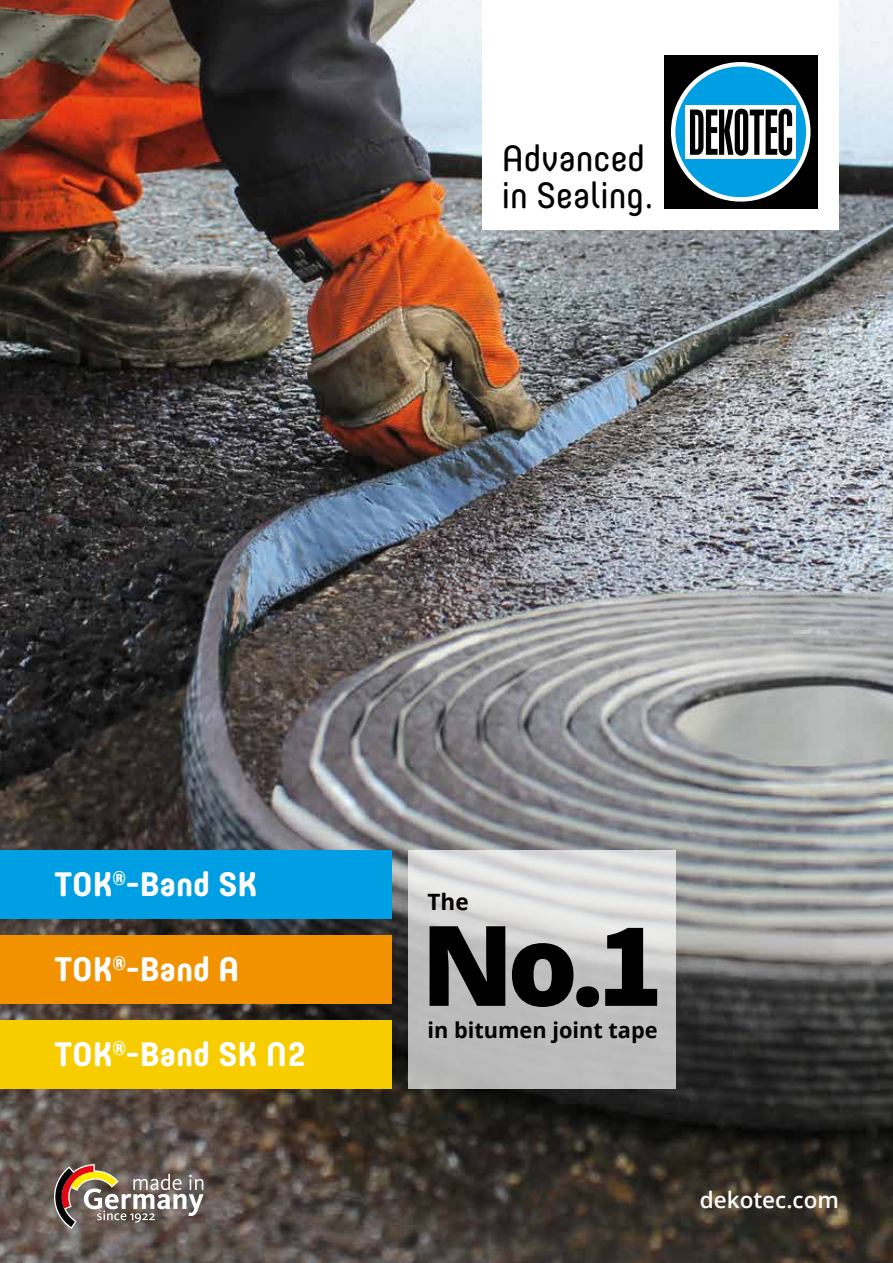
<style>
.page{position:relative;width:893px;height:1263px;background:#fff}
.page>*{position:absolute;margin:0;border:0;box-sizing:border-box;transform-origin:0 0}
.t1{font:800 111.45px "Open Sans";color:#000}
.t2{font:36.3px/37.3px "Core Mellow 45";color:#000}
.t3{font:700 33.6px "Core Mellow 65";color:#fff}
.t4{font:600 22.5px "Open Sans";color:#fff}
.t5{font:700 22.5px "Open Sans";color:#000}
.t6{font:700 21.75px "Open Sans";color:#000}
.s1{font-family:"Source Sans Pro";font-weight:900;font-size:123px}
</style>
<div class="page">
<img style="left:0;top:0;width:893px;height:1263px">
<div style="left:483px;top:0;width:356px;height:230px;background:#fff"></div>
<svg style="left:54px;top:1164px;width:150px;height:65px;background:#87776b"></svg>
<div style="left:0;top:1020px;width:391px;height:69px;background:#f7cd00"></div>
<div style="left:0;top:935px;width:391px;height:68px;background:#f39200"></div>
<div style="left:0;top:850px;width:391px;height:68px;background:#009fe3"></div>
<svg style="left:408px;top:850px;width:268px;height:239px;background:#cacaca"></svg>
<div style="left:664px;top:55px;width:154px;height:154px;background:#000"></div>
<div style="left:673px;top:64px;width:135px;height:135px;background:#009fe3;border-radius:50%"></div>
<div style="left:671px;top:62px;width:139px;height:140px;border:4px solid #fff;border-radius:50%"></div>
<div style="left:686px;top:105px;width:110px;height:54px;background:#fff"></div>
<svg style="left:690px;top:109px;width:102px;height:47px"></svg>
<p class="t2" style="left:502px;top:138px;width:153px">Advanced in Sealing.</p>
<p class="t3" style="left:54px;top:859px;width:205px">TOK<sup>®</sup>-Band SK</p>
<p class="t3" style="left:54px;top:944px;width:187px">TOK<sup>®</sup>-Band A</p>
<p class="t3" style="left:54px;top:1029px;width:253px">TOK<sup>®</sup>-Band SK N2</p>
<p class="t5" style="left:427px;top:886px;width:43px">The</p>
<h1 class="t1" style="left:421px;top:880px;width:244px">No.<span class="s1">1</span></h1>
<p class="t6" style="left:427px;top:1015px;width:232px">in bitumen joint tape</p>
<p class="t4" style="left:700px;top:1185px;width:141px">dekotec.com</p>
</div>
